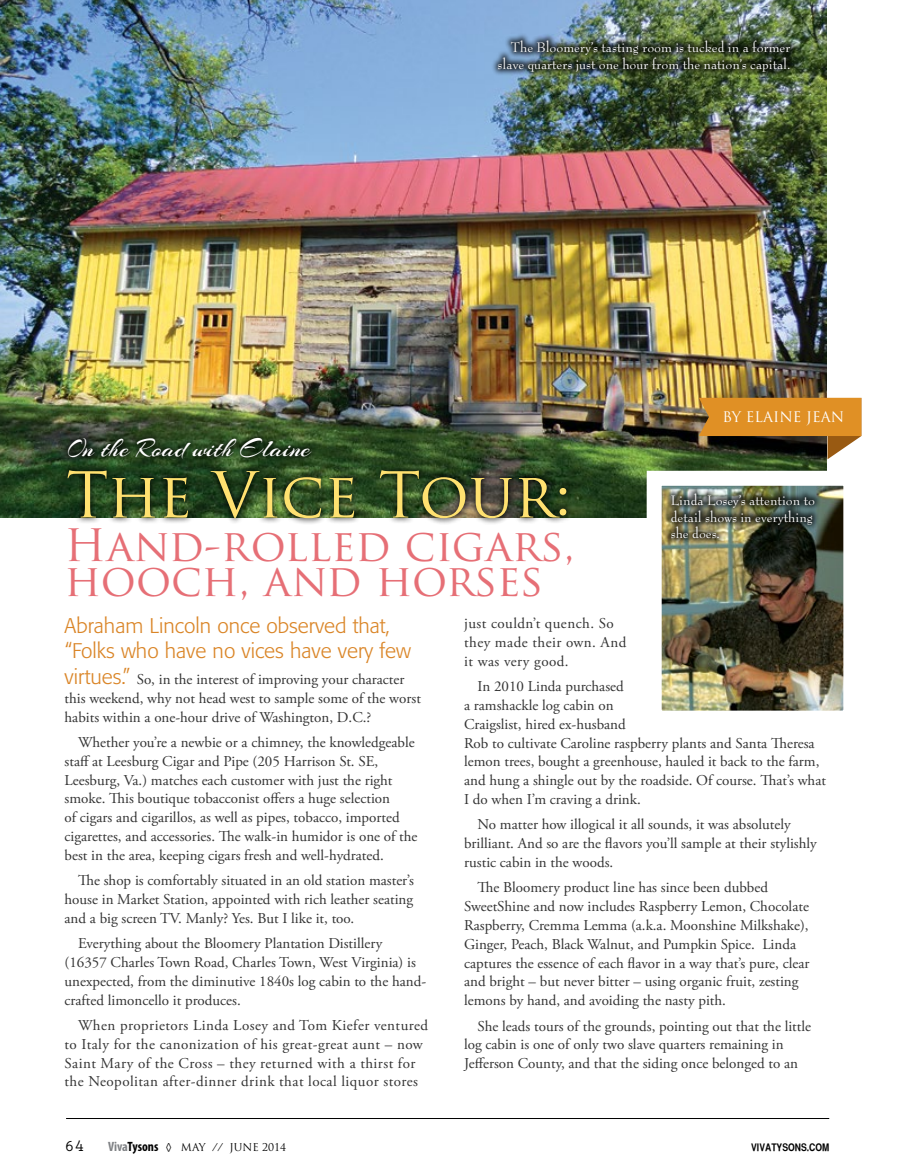
<style>
.page{position:relative;width:905px;height:1175px;background:#fff}
.page>*{position:absolute;margin:0;border:0;box-sizing:border-box;transform-origin:0 0}
.t1{font:61.5px "Trajan Pro";letter-spacing:-.005em;color:#ffe170}
.t2{font:43.5px/34.5px "Trajan Pro";color:#e66f76}
.t3{font:27px "Arizonia";color:#fff}
.t4{font:300 21px/25.5px "Formata";color:#da8527}
.t5{font:700 16.5px "Prestige Elite Std";color:#000}
.t6{font:15px/18.8px "Adobe Garamond Pro";color:#333}
.t7{font:15px/18.8px "Adobe Garamond Pro";letter-spacing:.03em;color:#333}
.t8{font:15px/16.5px "Bernhard Modern";color:#fff}
.t9{font:14.25px "Trajan Pro";color:#fff}
.t10{font:10.5px "Trajan Pro";color:#000}
.t11{font:10.5px "Helvetica CY Bold";color:#000}
.s1{font-family:"Formata";font-weight:300;font-size:21px;color:#da8527}
.s2{font-family:"Myriad Pro";font-weight:700;font-stretch:condensed;font-size:13.5px;color:#808285}
.s3{font-family:"Myriad Pro";font-weight:700;font-stretch:condensed;font-size:13.5px}
.s4{font-family:"Bulmer MT Std";font-size:12px}
</style>
<div class="page">
<hr style="left:66px;top:1118px;width:763px;height:1px;background:#000">
<img style="left:0;top:0;width:826px;height:517px">
<div style="left:62px;top:431px;width:256px;height:34px;background:#000;opacity:.75"></div>
<div style="left:60px;top:463px;width:513px;height:62px;background:#000;opacity:.75"></div>
<svg style="left:698px;top:398px;width:163px;height:61px;background:#a17028"></svg>
<img style="left:662px;top:487px;width:180px;height:222px">
<div style="left:664px;top:486px;width:157px;height:59px;background:#000;opacity:.75"></div>
<div style="left:491px;top:33px;width:305px;height:45px;background:#000;opacity:.75"></div>
<p class="t8" style="left:497px;top:39px;width:294px;text-align:right">The Bloomery’s tasting room is tucked in a former slave quarters just one hour from the nation’s capital.</p>
<p class="t9" style="left:722px;top:407px;width:123px">BY ELAINE JEAN</p>
<p class="t3" style="left:65px;top:431px;width:247px">On the Road with Elaine</p>
<p class="t1" style="left:66px;top:456px;width:506px">The Vice Tour:</p>
<p class="t8" style="left:670px;top:492px;width:146px">Linda Losey’s attention to detail shows in everything she does.</p>
<p class="t2" style="left:65px;top:528px;width:511px">Hand-rolled cigars, hooch, and horses</p>
<p class="t7" style="left:464px;top:614px;width:164px">just couldn’t quench. So they made their own. And it was very good.</p>
<p class="t6" style="left:464px;top:677px;width:363px;text-indent:14px">In 2010 Linda purchased<br>a ramshackle log cabin on<br>Craigslist, hired ex-husband<br>Rob to cultivate Caroline raspberry plants and Santa Theresa lemon trees, bought a greenhouse, hauled it back to the farm, and hung a shingle out by the roadside. Of course. That’s what I do when I’m craving a drink.</p>
<p class="t6" style="left:464px;top:815px;width:354px;text-indent:14px">No matter how illogical it all sounds, it was absolutely brilliant. And so are the flavors you’ll sample at their stylishly rustic cabin in the woods.</p>
<p class="t6" style="left:464px;top:878px;width:347px;text-indent:14px">The Bloomery product line has since been dubbed SweetShine and now includes Raspberry Lemon, Chocolate Raspberry, Cremma Lemma (a.k.a. Moonshine Milkshake), Ginger, Peach, Black Walnut, and Pumpkin Spice. Linda captures the essence of each flavor in a way that’s pure, clear and bright – but never bitter – using organic fruit, zesting lemons by hand, and avoiding the nasty pith.</p>
<p class="t6" style="left:464px;top:1017px;width:348px;text-indent:14px">She leads tours of the grounds, pointing out that the little log cabin is one of only two slave quarters remaining in<br>Jefferson County, and that the siding once belonged to an</p>
<p class="t4" style="left:65px;top:613px;width:348px">Abraham Lincoln once observed that, “Folks who have no vices have very few</p>
<p class="t6" style="left:65px;top:670px;width:358px"><span class="s1">virtues.”</span> So, in the interest of improving your character this weekend, why not head west to sample some of the worst habits within a one-hour drive of Washington, D.C.?</p>
<p class="t6" style="left:65px;top:733px;width:354px;text-indent:14px">Whether you’re a newbie or a chimney, the knowledgeable staff at Leesburg Cigar and Pipe (205 Harrison St. SE, Leesburg, Va.) matches each customer with just the right smoke. This boutique tobacconist offers a huge selection<br>of cigars and cigarillos, as well as pipes, tobacco, imported cigarettes, and accessories. The walk-in humidor is one of the best in the area, keeping cigars fresh and well-hydrated.</p>
<p class="t6" style="left:65px;top:871px;width:351px;text-align:justify;text-indent:14px">The shop is comfortably situated in an old station master’s house in Market Station, appointed with rich leather seating and a big screen TV. Manly? Yes. But I like it, too.</p>
<p class="t6" style="left:65px;top:934px;width:363px;text-indent:14px">Everything about the Bloomery Plantation Distillery (16357 Charles Town Road, Charles Town, West Virginia) is unexpected, from the diminutive 1840s log cabin to the hand&shy;crafted limoncello it produces.</p>
<p class="t7" style="left:65px;top:1016px;width:365px;text-indent:14px">When proprietors Linda Losey and Tom Kiefer ventured to Italy for the canonization of his great-great aunt – now Saint Mary of the Cross – they returned with a thirst for the Neopolitan after-dinner drink that local liquor stores</p>
<p class="t5" style="left:65px;top:1136px;width:21px">64</p>
<p class="t10" style="left:108px;top:1140px;width:180px"><span class="s2">Viva</span><span class="s3">Tysons</span> <span class="s4">◊</span> MAY // JUNE 2014</p>
<p class="t11" style="left:751px;top:1141px;width:79px">VIVATYSONS.COM</p>
</div>
